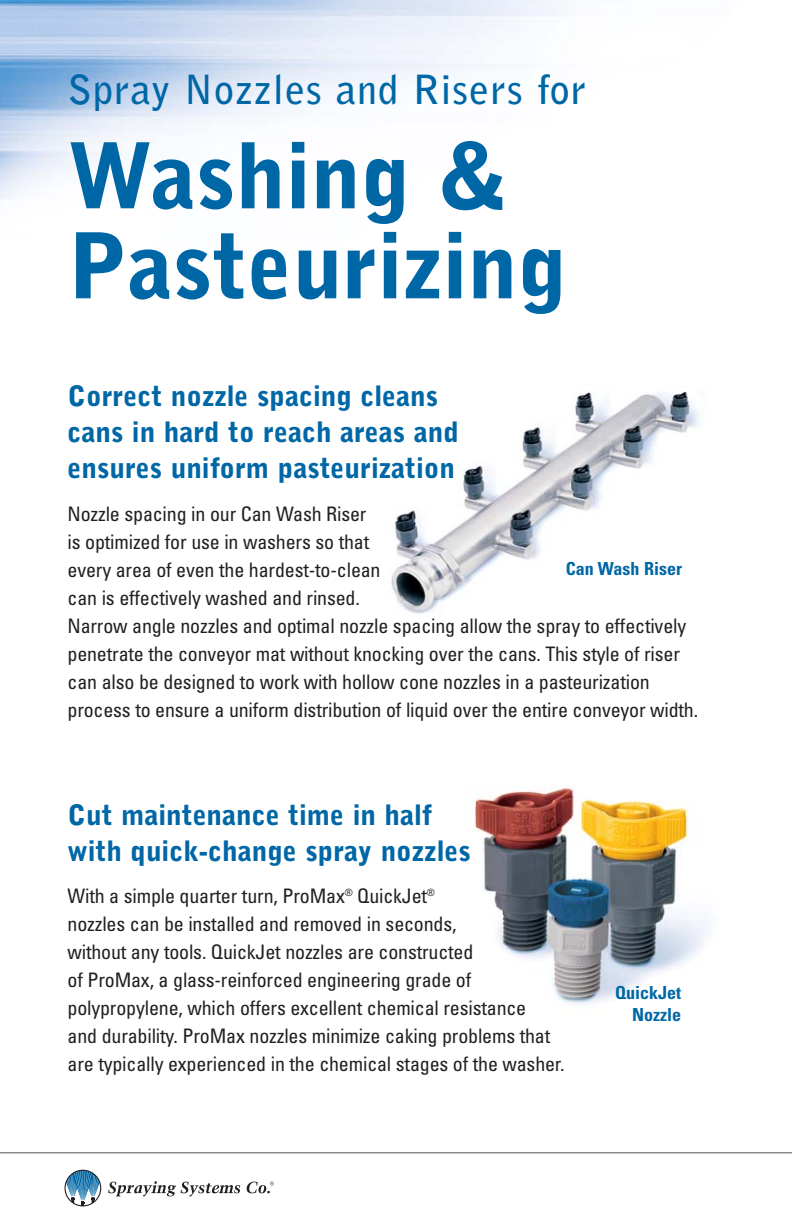
<style>
.page{position:relative;width:792px;height:1224px;background:#fff}
.page>*{position:absolute;margin:0;border:0;box-sizing:border-box;transform-origin:0 0}
.t1{font:900 90px/90px "Bell Gothic";color:#0067a6}
.t2{font:700 40px "Bell Gothic";letter-spacing:.03em;color:#0067a6}
.t3{font:900 28px/36px "Bell Gothic";color:#0067a6}
.t4{font:condensed 20px/28px "Univers";letter-spacing:-.01em;color:#231f20}
.t5{font:700 condensed 18px/22px "Univers";color:#0067a6;text-align:right}
</style>
<div class="page">
<img style="left:391px;top:391px;width:309px;height:223px">
<img style="left:0;top:0;width:569px;height:200px">
<img style="left:473px;top:786px;width:236px;height:219px">
<hr style="left:0;top:1152px;width:792px;height:1px;background:#8a8c8e">
<svg style="left:65px;top:1170px;width:36px;height:36px"></svg>
<svg style="left:108px;top:1181px;width:132px;height:16px"></svg>
<svg style="left:247px;top:1182px;width:27px;height:11px"></svg>
<h2 class="t2" style="left:68px;top:74px;width:520px">Spray Nozzles and Risers for</h2>
<h1 class="t1" style="left:68px;top:138px;width:502px">Washing &amp;<br>Pasteurizing</h1>
<h3 class="t3" style="left:68px;top:380px;width:393px">Correct nozzle spacing cleans cans in hard to reach areas and ensures uniform pasteurization</h3>
<p class="t4" style="left:68px;top:501px;width:632px">Nozzle spacing in our Can Wash Riser<br>is optimized for use in washers so that<br>every area of even the hardest-to-clean<br>can is effectively washed and rinsed.<br>Narrow angle nozzles and optimal nozzle spacing allow the spray to effectively penetrate the conveyor mat without knocking over the cans. This style of riser can also be designed to work with hollow cone nozzles in a pasteurization process to ensure a uniform distribution of liquid over the entire conveyor width.</p>
<p class="t5" style="left:566px;top:560px;width:118px">Can Wash Riser</p>
<h3 class="t3" style="left:68px;top:799px;width:405px">Cut maintenance time in half with quick-change spray nozzles</h3>
<p class="t4" style="left:68px;top:884px;width:498px">With a simple quarter turn, ProMax<sup>®</sup> QuickJet<sup>®<br></sup>nozzles can be installed and removed in seconds,<br>without any tools. QuickJet nozzles are constructed<br>of ProMax, a glass-reinforced engineering grade of polypropylene, which offers excellent chemical resistance<br>and durability. ProMax nozzles minimize caking problems that are typically experienced in the chemical stages of the washer.</p>
<p class="t5" style="left:615px;top:983px;width:67px">QuickJet<br>Nozzle</p>
</div>
